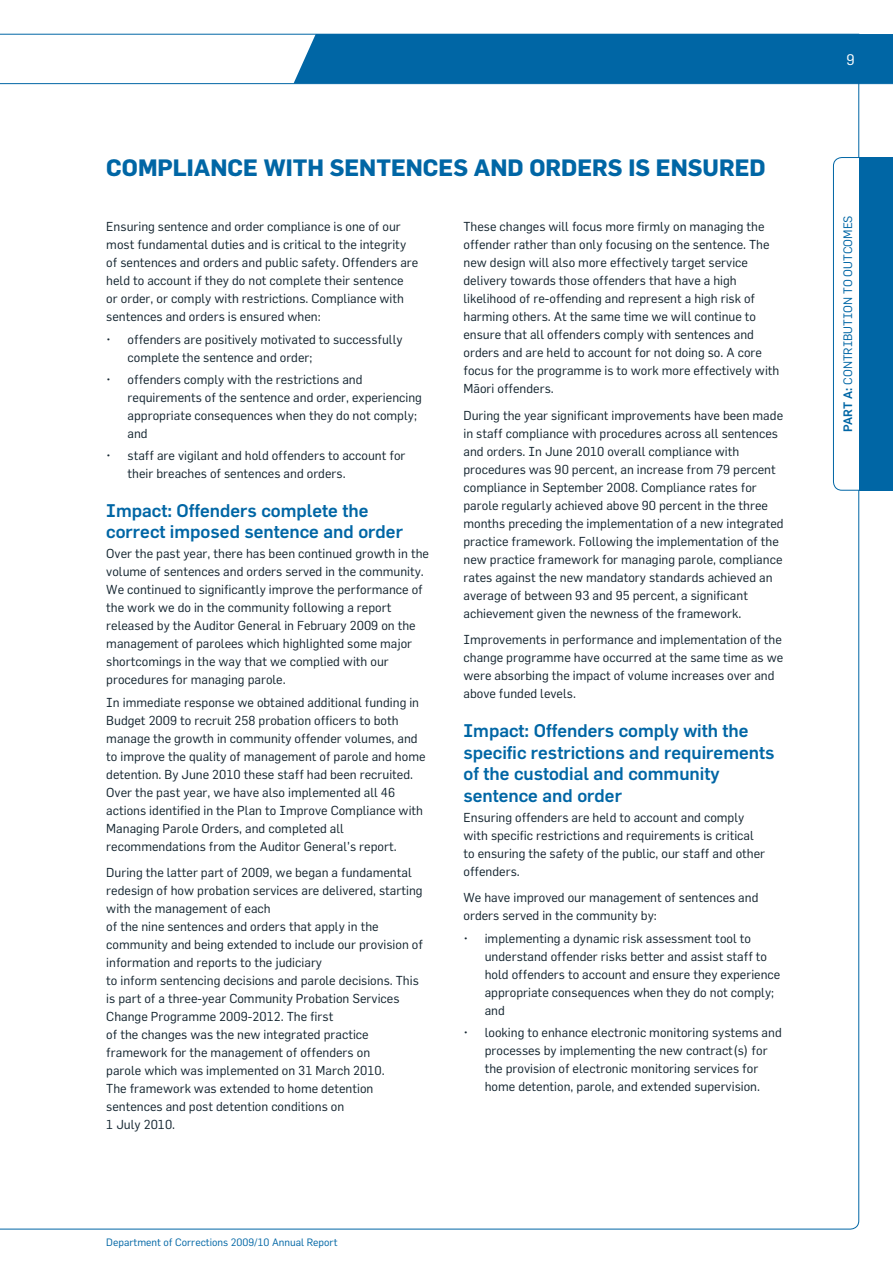
<style>
.page{position:relative;width:893px;height:1263px;background:#fff}
.page>*{position:absolute;margin:0;border:0;box-sizing:border-box;transform-origin:0 0}
.t1{font:700 23.25px "Flama Maori";color:#0066a5}
.t2{font:500 18px/21.6px "Flama Maori";color:#0066a5}
.t3{font:15px "Flama Maori";color:#fff}
.t4{font:12.75px/18px "Flama Maori";color:#142530}
.t5{font:12px "Flama Maori";color:#0066a5}
.t6{font:10.5px "Flama Maori";color:#0066a5}
.s1{font-weight:500}
</style>
<div class="page">
<div style="left:833px;top:157px;width:43px;height:333px;border:1px solid #0066a5;border-radius:9px"></div>
<div style="left:859px;top:157px;width:34px;height:333px;background:#0066a5"></div>
<div style="left:294px;top:34px;width:599px;height:49px;background:#0066a5"></div>
<hr style="left:0;top:83px;width:893px;height:1px;background:#0066a5">
<h1 class="t1" style="left:106px;top:154px;width:661px">COMPLIANCE WITH SENTENCES AND ORDERS IS ENSURED</h1>
<p class="t4" style="left:106px;top:217px;width:314px">Ensuring sentence and order compliance is one of our most fundamental duties and is critical to the integrity of sentences and orders and public safety. Offenders are held to account if they do not complete their sentence<br>or order, or comply with restrictions. Compliance with sentences and orders is ensured when:</p>
<p class="t4" style="left:128px;top:330px;width:277px;text-indent:-21px">• offenders are positively motivated to successfully complete the sentence and order;</p>
<p class="t4" style="left:128px;top:370px;width:296px;text-indent:-21px">• offenders comply with the restrictions and requirements of the sentence and order, experiencing appropriate consequences when they do not comply; and</p>
<p class="t4" style="left:128px;top:446px;width:280px;text-indent:-21px">• staff are vigilant and hold offenders to account for their breaches of sentences and orders.</p>
<h2 class="t2" style="left:106px;top:499px;width:298px">Impact: Offenders complete the correct imposed sentence and order</h2>
<p class="t4" style="left:106px;top:545px;width:324px">Over the past year, there has been continued growth in the volume of sentences and orders served in the community.<br>We continued to significantly improve the performance of the work we do in the community following a report released by the Auditor General in February 2009 on the management of parolees which highlighted some major shortcomings in the way that we complied with our procedures for managing parole.</p>
<p class="t4" style="left:106px;top:693px;width:321px">In immediate response we obtained additional funding in Budget 2009 to recruit 258 probation officers to both manage the growth in community offender volumes, and to improve the quality of management of parole and home detention. By June 2010 these staff had been recruited.<br>Over the past year, we have also implemented all 46 actions identified in the Plan to Improve Compliance with Managing Parole Orders, and completed all recommendations from the Auditor General’s report.</p>
<p class="t4" style="left:106px;top:863px;width:318px">During the latter part of 2009, we began a fundamental redesign of how probation services are delivered, starting with the management of each<br>of the nine sentences and orders that apply in the community and being extended to include our provision of information and reports to the judiciary<br>to inform sentencing decisions and parole decisions. This is part of a three-year Community Probation Services Change Programme 2009-2012. The first<br>of the changes was the new integrated practice framework for the management of offenders on<br>parole which was implemented on 31 March 2010.<br>The framework was extended to home detention sentences and post detention conditions on<br>1 July 2010.</p>
<p class="t4" style="left:463px;top:217px;width:317px">These changes will focus more firmly on managing the offender rather than only focusing on the sentence. The new design will also more effectively target service delivery towards those offenders that have a high likelihood of re-offending and represent a high risk of harming others. At the same time we will continue to ensure that all offenders comply with sentences and orders and are held to account for not doing so. A core focus for the programme is to work more effectively with Mäori offenders.</p>
<p class="t4" style="left:463px;top:406px;width:322px">During the year significant improvements have been made in staff compliance with procedures across all sentences and orders. In June 2010 overall compliance with procedures was 90 percent, an increase from 79 percent compliance in September 2008. Compliance rates for parole regularly achieved above 90 percent in the three months preceding the implementation of a new integrated practice framework. Following the implementation of the new practice framework for managing parole, compliance rates against the new mandatory standards achieved an average of between 93 and 95 percent, a significant achievement given the newness of the framework.</p>
<p class="t4" style="left:463px;top:631px;width:321px">Improvements in performance and implementation of the change programme have occurred at the same time as we were absorbing the impact of volume increases over and above funded levels.</p>
<h2 class="t2" style="left:463px;top:719px;width:313px">Impact: Offenders comply with the specific restrictions and requirements of the custodial and community sentence and order</h2>
<p class="t4" style="left:463px;top:808px;width:303px">Ensuring offenders are held to account and comply with specific restrictions and requirements is critical to ensuring the safety of the public, our staff and other offenders.</p>
<p class="t4" style="left:463px;top:889px;width:296px">We have improved our management of sentences and orders served in the community by:</p>
<p class="t4" style="left:485px;top:929px;width:297px;text-indent:-21px">• implementing a dynamic risk assessment tool to understand offender risks better and assist staff to hold offenders to account and ensure they experience appropriate consequences when they do not comply; and</p>
<p class="t4" style="left:463px;top:1023px;width:320px;text-align:center">• looking to enhance electronic monitoring systems and processes by implementing the new contract(s) for<br>the provision of electronic monitoring services for<br>home detention, parole, and extended supervision.</p>
<p class="t6" style="left:106px;top:1236px;width:233px">Department of Corrections 2009/10 Annual Report</p>
<p class="t3" style="left:846px;top:50px;width:10px">9</p>
<p class="t5" style="left:841px;top:432px;width:217px;rotate:-90deg"><span class="s1">part a:</span> Contribution to outcomes</p>
</div>
